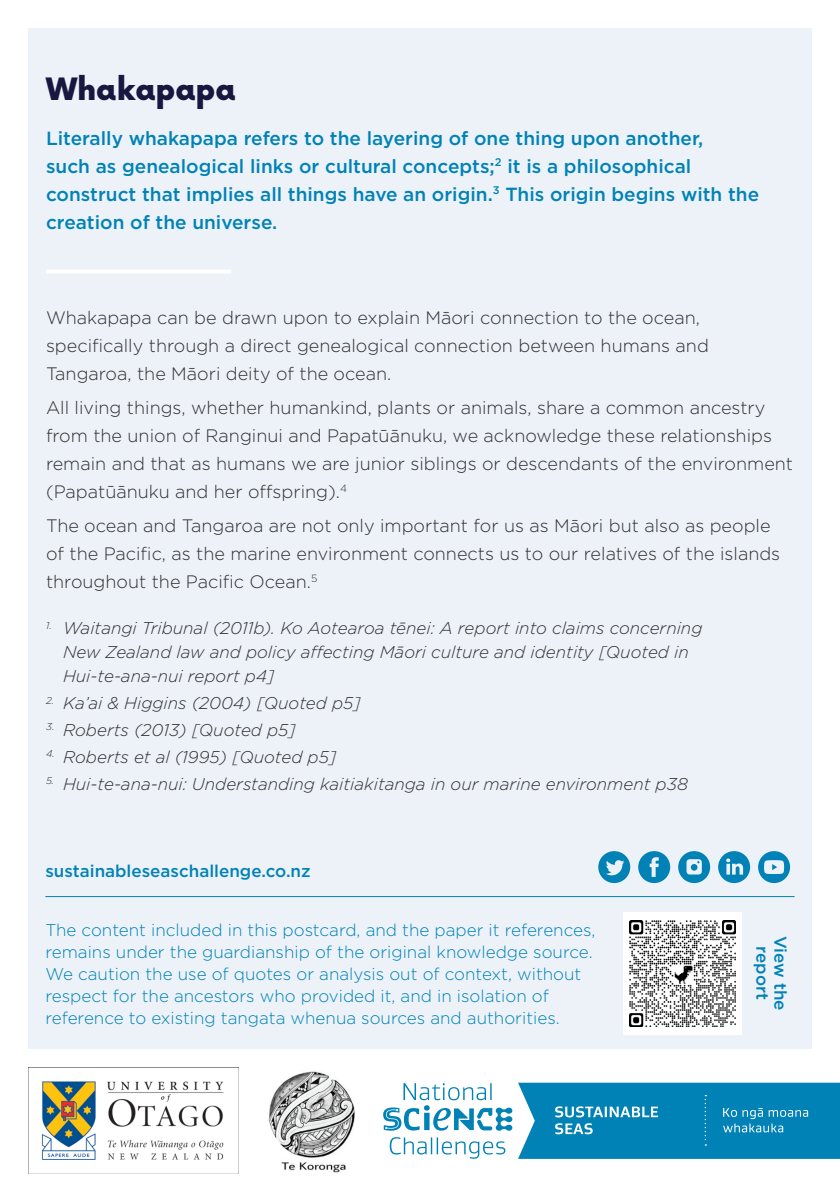
<style>
.page{position:relative;width:840px;height:1191px;background:#fff}
.page>*{position:absolute;margin:0;border:0;box-sizing:border-box;transform-origin:0 0}
.t1{font:900 30px "Now";color:#18173f}
._2_Intro_Paragraph{font:500 19px/28px "Gotham";color:#0082b6}
._5_Body_Text{font:300 18px/28px "Gotham";color:#312f30}
.t2{font:300 17px/22px "Gotham";color:#0082b6}
.Figure_Caption{font:italic 300 17px/24px "Gotham";color:#312f30}
._5_Body_Text-2{font:italic 300 17px "Gotham";color:#312f30}
.t3{font:500 17px/18px "Gotham";color:#0082b6;text-align:center}
</style>
<div class="page">
<div style="left:28px;top:28px;width:783px;height:1021px;background:#ecf2f8"></div>
<div style="left:622px;top:912px;width:119px;height:122px;background:#fff"></div>
<img style="left:629px;top:920px;width:106px;height:106px">
<hr style="left:45px;top:896px;width:749px;height:1px;background:#0082b6">
<svg style="left:598px;top:851px;width:32px;height:32px"></svg>
<svg style="left:638px;top:851px;width:31px;height:32px"></svg>
<svg style="left:678px;top:851px;width:31px;height:32px"></svg>
<svg style="left:718px;top:851px;width:31px;height:32px"></svg>
<svg style="left:758px;top:851px;width:31px;height:32px"></svg>
<svg style="left:383px;top:1082px;width:456px;height:76px"></svg>
<img style="left:28px;top:1067px;width:211px;height:106px">
<img style="left:268px;top:1071px;width:86px;height:102px">
<hr style="left:46px;top:270px;width:185px;height:4px;background:#fff">
<p class="t1" style="left:46px;top:67px;width:191px">Whakapapa</p>
<p class="_2_Intro_Paragraph" style="left:46px;top:124px;width:714px">Literally whakapapa refers to the layering of one thing upon another,<br>such as genealogical links or cultural concepts;<sup>2</sup> it is a philosophical construct that implies all things have an origin.<sup>3</sup> This origin begins with the creation of the universe.</p>
<p class="_5_Body_Text" style="left:46px;top:303px;width:664px">Whakapapa can be drawn upon to explain Māori connection to the ocean, specifically through a direct genealogical connection between humans and<br>Tangaroa, the Māori deity of the ocean.</p>
<p class="_5_Body_Text" style="left:46px;top:393px;width:748px">All living things, whether humankind, plants or animals, share a common ancestry from the union of Ranginui and Papatūānuku, we acknowledge these relationships remain and that as humans we are junior siblings or descendants of the environment (Papatūānuku and her offspring).<sup>4</sup></p>
<p class="_5_Body_Text" style="left:46px;top:511px;width:735px">The ocean and Tangaroa are not only important for us as Māori but also as people of the Pacific, as the marine environment connects us to our relatives of the islands throughout the Pacific Ocean.<sup>5</sup></p>
<p class="Figure_Caption" style="left:63px;top:616px;width:640px;text-indent:-17px"><sup>1.</sup> Waitangi Tribunal (2011b). Ko Aotearoa tēnei: A report into claims concerning<br>New Zealand law and policy affecting Māori culture and identity [Quoted in<br>Hui-te-ana-nui report p4]</p>
<p class="Figure_Caption" style="left:46px;top:691px;width:316px"><sup>2.</sup> Ka’ai &amp; Higgins (2004) [Quoted p5]</p>
<p class="Figure_Caption" style="left:46px;top:717px;width:251px"><sup>3.</sup> Roberts (2013) [Quoted p5]</p>
<p class="Figure_Caption" style="left:46px;top:744px;width:291px"><sup>4.</sup> Roberts et al (1995) [Quoted p5]</p>
<p class="_5_Body_Text-2" style="left:46px;top:773px;width:643px"><sup>5.</sup> Hui-te-ana-nui: Understanding kaitiakitanga in our marine environment p38</p>
<p class="t3" style="left:45px;top:862px;width:266px">sustainableseaschallenge.co.nz</p>
<p class="t2" style="left:45px;top:918px;width:551px">The content included in this postcard, and the paper it references, remains under the guardianship of the original knowledge source.<br>We caution the use of quotes or analysis out of context, without respect for the ancestors who provided it, and in isolation of reference to existing tangata whenua sources and authorities.</p>
<p class="t3" style="left:789px;top:936px;width:76px;rotate:90deg">View the report</p>
</div>
